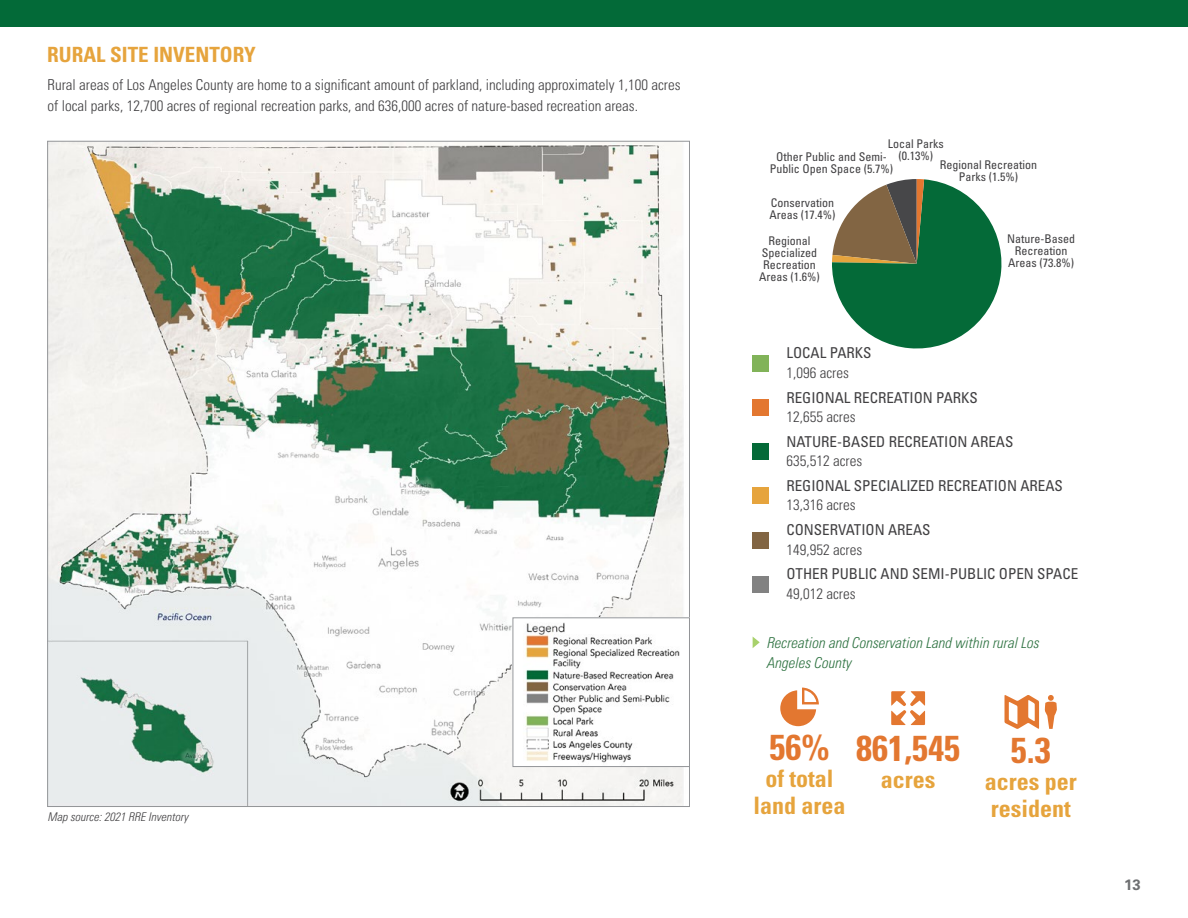
<style>
.page{position:relative;width:1188px;height:918px;background:#fff}
.page>*{position:absolute;margin:0;border:0;box-sizing:border-box;transform-origin:0 0}
.t1{font:700 condensed 36px "Univers LT Pro";color:#e37730}
.t2{font:700 condensed 24px/27px "Univers LT Pro";color:#e6a43d;text-align:center}
.t3{font:700 condensed 21px "Univers LT Pro";color:#e6a43d}
.t4{font:300 condensed 15px/21px "Univers LT Pro";color:#414042}
.t5{font:condensed 15px "Univers LT Pro";color:#414042}
.t6{font:italic 300 condensed 15px/19.5px "Univers LT Pro";color:#2f7342}
.t7{font:700 15px "Univers LT Std";color:#6e6f71}
.t8{font:condensed 12px/12px "Univers LT Pro";color:#414042;text-align:center}
.t9{font:italic 300 condensed 12px "Univers LT Pro";color:#414042}
</style>
<div class="page">
<div style="left:0;top:0;width:1188px;height:27px;background:#036a38"></div>
<svg style="left:832px;top:179px;width:170px;height:170px"></svg>
<img style="left:49px;top:143px;width:635px;height:662px">
<div style="left:753px;top:355px;width:16px;height:16px;background:#81b359"></div>
<div style="left:753px;top:399px;width:16px;height:17px;background:#e37730"></div>
<div style="left:753px;top:444px;width:16px;height:16px;background:#046a38"></div>
<div style="left:753px;top:532px;width:16px;height:16px;background:#826543"></div>
<div style="left:753px;top:576px;width:16px;height:16px;background:#828282"></div>
<div style="left:753px;top:488px;width:16px;height:16px;background:#e6a43d"></div>
<svg style="left:753px;top:637px;width:7px;height:11px"></svg>
<svg style="left:780px;top:688px;width:39px;height:38px"></svg>
<svg style="left:891px;top:691px;width:34px;height:34px"></svg>
<svg style="left:1005px;top:695px;width:34px;height:34px"></svg>
<svg style="left:1045px;top:695px;width:12px;height:34px"></svg>
<img style="left:515px;top:619px;width:169px;height:146px">
<div style="left:513px;top:617px;width:177px;height:150px;border:1px solid #939598"></div>
<h3 class="t3" style="left:47px;top:42px;width:210px">RURAL SITE INVENTORY</h3>
<p class="t4" style="left:48px;top:73px;width:634px">Rural areas of Los Angeles County are home to a significant amount of parkland, including approximately 1,100 acres of local parks, 12,700 acres of regional recreation parks, and 636,000 acres of nature-based recreation areas.</p>
<p class="t9" style="left:48px;top:809px;width:142px">Map source: 2021 RRE Inventory</p>
<p class="t8" style="left:776px;top:136px;width:169px;line-height:13.6px;text-align:left;text-indent:112px">Local Parks<br>Other Public and Semi- (0.13%)</p>
<p class="t8" style="left:770px;top:163px;width:125px">Public Open Space (5.7%)</p>
<p class="t8" style="left:940px;top:159px;width:99px">Regional Recreation<br>Parks (1.5%)</p>
<p class="t8" style="left:769px;top:197px;width:67px;text-align:left">Conservation<br>Areas (17.4%)</p>
<p class="t8" style="left:759px;top:234px;width:62px">Regional<br>Specialized<br>Recreation<br>Areas (1.6%)</p>
<p class="t8" style="left:1007px;top:232px;width:69px">Nature-Based<br>Recreation<br>Areas (73.8%)</p>
<p class="t5" style="left:786px;top:344px;width:87px">LOCAL PARKS</p>
<p class="t4" style="left:786px;top:361px;width:64px">1,096 acres</p>
<p class="t5" style="left:786px;top:388px;width:193px">REGIONAL RECREATION PARKS</p>
<p class="t4" style="left:786px;top:405px;width:71px">12,655 acres</p>
<p class="t5" style="left:786px;top:432px;width:228px">NATURE-BASED RECREATION AREAS</p>
<p class="t4" style="left:786px;top:450px;width:77px">635,512 acres</p>
<p class="t5" style="left:786px;top:476px;width:278px">REGIONAL SPECIALIZED RECREATION AREAS</p>
<p class="t4" style="left:786px;top:494px;width:71px">13,316 acres</p>
<p class="t5" style="left:786px;top:520px;width:146px">CONSERVATION AREAS</p>
<p class="t4" style="left:786px;top:538px;width:77px">149,952 acres</p>
<p class="t5" style="left:786px;top:564px;width:293px">OTHER PUBLIC AND SEMI-PUBLIC OPEN SPACE</p>
<p class="t4" style="left:786px;top:582px;width:71px">49,012 acres</p>
<p class="t6" style="left:766px;top:632px;width:274px">Recreation and Conservation Land within rural Los<br>Angeles County</p>
<h1 class="t1" style="left:770px;top:725px;width:61px">56%</h1>
<h2 class="t2" style="left:754px;top:765px;width:93px">of total land area</h2>
<h1 class="t1" style="left:856px;top:726px;width:105px">861,545</h1>
<h2 class="t2" style="left:881px;top:766px;width:56px">acres</h2>
<h1 class="t1" style="left:1011px;top:728px;width:41px">5.3</h1>
<h2 class="t2" style="left:985px;top:768px;width:93px;text-align:left">acres per resident</h2>
<p class="t7" style="left:1124px;top:876px;width:18px">13</p>
</div>
